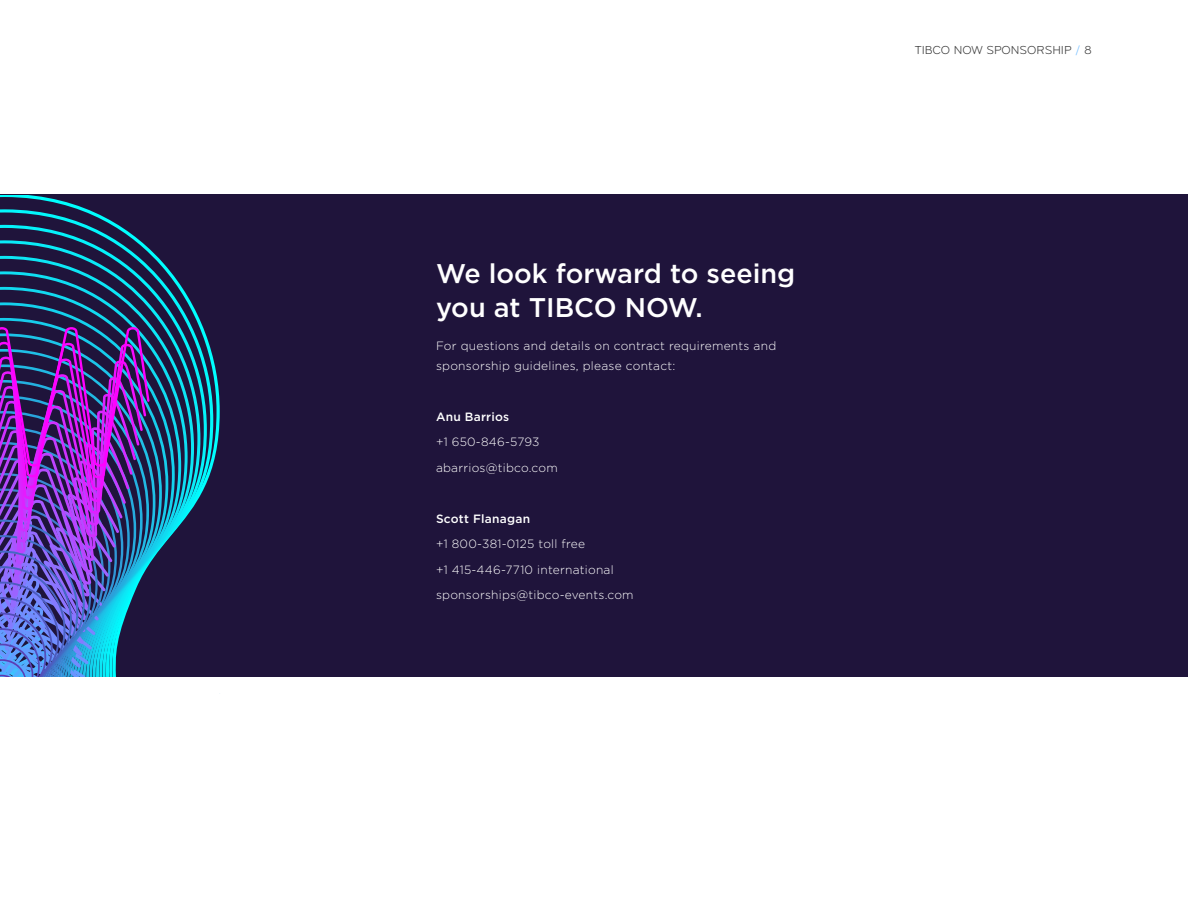
<style>
.page{position:relative;width:1188px;height:918px;background:#fff}
.page>*{position:absolute;margin:0;border:0;box-sizing:border-box;transform-origin:0 0}
.t1{font:500 27px/34.5px "Gotham";color:#fff}
.t2{font:300 12px/25.5px "Gotham";letter-spacing:.02em;color:#fff}
.t3{font:500 12px "Gotham";letter-spacing:.02em;color:#fff}
.t4{font:12px "Bryant Pro";color:#333}
.s1{color:#74beff}
</style>
<div class="page">
<div style="left:0;top:194px;width:1188px;height:482px;background:#1f143b"></div>
<svg style="left:0;top:195px;width:220px;height:269px"></svg>
<svg style="left:0;top:209px;width:213px;height:273px"></svg>
<svg style="left:0;top:225px;width:207px;height:271px"></svg>
<svg style="left:0;top:240px;width:200px;height:266px"></svg>
<svg style="left:0;top:256px;width:194px;height:258px"></svg>
<svg style="left:0;top:271px;width:188px;height:253px"></svg>
<svg style="left:0;top:287px;width:181px;height:244px"></svg>
<svg style="left:0;top:302px;width:175px;height:237px"></svg>
<svg style="left:0;top:318px;width:168px;height:229px"></svg>
<svg style="left:150px;top:333px;width:12px;height:223px"></svg>
<svg style="left:150px;top:349px;width:5px;height:214px"></svg>
<img style="left:0;top:327px;width:150px;height:349px">
<h1 class="t1" style="left:436px;top:256px;width:361px">We look forward to seeing you at TIBCO NOW.</h1>
<p class="t2" style="left:436px;top:336px;width:342px;line-height:19.5px">For questions and details on contract requirements and sponsorship guidelines, please contact:</p>
<p class="t3" style="left:436px;top:409px;width:75px">Anu Barrios</p>
<p class="t2" style="left:436px;top:429px;width:123px">+1 650-846-5793 abarrios@tibco.com</p>
<p class="t3" style="left:436px;top:511px;width:96px">Scott Flanagan</p>
<p class="t2" style="left:436px;top:531px;width:199px">+1 800-381-0125 toll free<br>+1 415-446-7710 international sponsorships@tibco-events.com</p>
<p class="t4" style="left:915px;top:43px;width:179px">TIBCO NOW SPONSORSHIP <span class="s1">/</span> 8</p>
</div>
